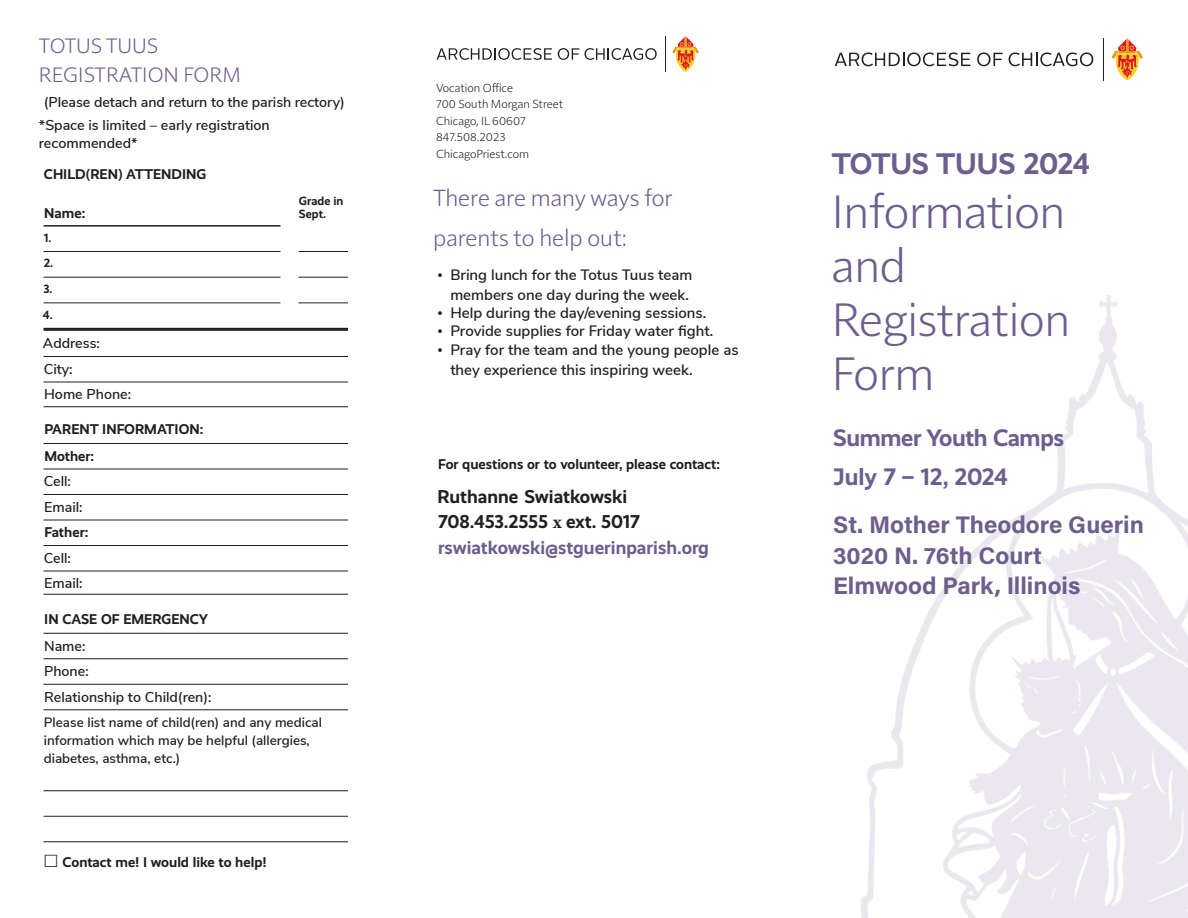
<style>
.page{position:relative;width:1188px;height:918px;background:#fff}
.page>*{position:absolute;margin:0;border:0;box-sizing:border-box;transform-origin:0 0}
.t1{font:300 48px/54px "Solitaire MVB Pro";letter-spacing:-.005em;color:#6e5e8e}
.t2{font:700 30px "Realist";letter-spacing:-.01em;color:#6e5e8e}
.t3{font:700 24px/30.6px "Acumin Pro";color:#6e5e8e}
.t4{font:300 24px/39.5px "Solitaire MVB Pro";color:#6e5e8e}
.t5{font:700 24px/39.3px "Realist";letter-spacing:-.015em;color:#6e5e8e}
.t6{font:300 21.3px/28.5px "Solitaire MVB Pro";color:#6e5e8e}
.t7{font:700 18.75px/25.5px "Realist";letter-spacing:-.005em;color:#231f20}
.t8{font:600 15px/19.5px "Nunito Sans";color:#231f20;text-align:right}
.t9{font:600 14.25px/25.5px "Nunito Sans";color:#231f20}
.t10{font:700 14.25px/27px "Realist";color:#231f20}
.t11{font:600 13.5px/18px "Nunito Sans";color:#231f20}
.t12{font:300 12px/16.5px "Solitaire MVB Pro";color:#231f20}
.t13{font:700 12px/25.5px "Realist";color:#231f20}
.s1{font-family:"Solitaire MVB Pro";font-weight:300;font-size:18px}
.s2{font-family:"Times New Roman";font-weight:400}
.s3{font-family:"Minion Pro"}
.s4{color:#6e5e8e}
</style>
<div class="page">
<hr style="left:665px;top:36px;width:1px;height:36px;background:#231f20">
<svg style="left:437px;top:48px;width:115px;height:12px"></svg>
<svg style="left:558px;top:48px;width:21px;height:12px"></svg>
<svg style="left:585px;top:48px;width:72px;height:12px"></svg>
<svg style="left:672px;top:36px;width:27px;height:36px"></svg>
<hr style="left:44px;top:328px;width:304px;height:3px;background:#231f20">
<hr style="left:44px;top:356px;width:304px;height:1px;background:#231f20">
<hr style="left:44px;top:382px;width:304px;height:1px;background:#231f20">
<hr style="left:44px;top:406px;width:304px;height:1px;background:#231f20">
<hr style="left:44px;top:443px;width:304px;height:1px;background:#231f20">
<hr style="left:44px;top:469px;width:304px;height:1px;background:#231f20">
<hr style="left:44px;top:494px;width:304px;height:1px;background:#231f20">
<hr style="left:44px;top:520px;width:304px;height:1px;background:#231f20">
<hr style="left:44px;top:545px;width:304px;height:1px;background:#231f20">
<hr style="left:44px;top:571px;width:304px;height:1px;background:#231f20">
<hr style="left:44px;top:594px;width:304px;height:1px;background:#231f20">
<hr style="left:44px;top:633px;width:304px;height:1px;background:#231f20">
<hr style="left:44px;top:659px;width:304px;height:1px;background:#231f20">
<hr style="left:44px;top:684px;width:304px;height:1px;background:#231f20">
<hr style="left:44px;top:710px;width:304px;height:1px;background:#231f20">
<hr style="left:44px;top:791px;width:304px;height:1px;background:#231f20">
<hr style="left:44px;top:816px;width:304px;height:1px;background:#231f20">
<hr style="left:44px;top:842px;width:304px;height:1px;background:#231f20">
<hr style="left:44px;top:251px;width:236px;height:1px;background:#231f20">
<hr style="left:298px;top:251px;width:50px;height:1px;background:#231f20">
<hr style="left:44px;top:277px;width:236px;height:1px;background:#231f20">
<hr style="left:298px;top:277px;width:50px;height:1px;background:#231f20">
<hr style="left:44px;top:225px;width:236px;height:2px;background:#231f20">
<hr style="left:44px;top:303px;width:236px;height:1px;background:#231f20">
<hr style="left:298px;top:303px;width:50px;height:1px;background:#231f20">
<img style="left:861px;top:295px;width:327px;height:623px">
<hr style="left:1103px;top:38px;width:1px;height:43px;background:#231f20">
<svg style="left:1111px;top:38px;width:32px;height:43px"></svg>
<svg style="left:835px;top:52px;width:135px;height:14px"></svg>
<svg style="left:977px;top:52px;width:26px;height:14px"></svg>
<svg style="left:1009px;top:52px;width:84px;height:14px"></svg>
<h3 class="t6" style="left:39px;top:30px;width:203px">TOTUS TUUS<br>REGISTRATION FORM</h3>
<p class="t9" style="left:39px;top:90px;width:307px;line-height:22.5px;text-indent:5px">(Please detach and return to the parish rectory) *Space is limited – early registration</p>
<p class="t9" style="left:39px;top:129px;width:100px">recommended*</p>
<p class="t10" style="left:44px;top:161px;width:164px">CHILD(REN) ATTENDING</p>
<p class="t10" style="left:44px;top:200px;width:42px">Name:</p>
<p class="t13" style="left:299px;top:194px;width:46px;line-height:13.5px">Grade in<br>Sept.</p>
<p class="t13" style="left:43px;top:226px;width:12px">1.<br>2.<br>3.<br>4.</p>
<p class="t9" style="left:43px;top:330px;width:90px">Address:<br>City:<br>Home Phone:</p>
<p class="t10" style="left:44px;top:416px;width:160px">PARENT INFORMATION:<br>Mother:</p>
<p class="t9" style="left:44px;top:468px;width:40px">Cell:<br>Email:</p>
<p class="t10" style="left:44px;top:519px;width:45px">Father:</p>
<p class="t9" style="left:44px;top:544px;width:40px">Cell:<br>Email:</p>
<p class="t10" style="left:44px;top:605px;width:165px">IN CASE OF EMERGENCY</p>
<p class="t9" style="left:44px;top:632px;width:169px">Name:<br>Phone:<br>Relationship to Child(ren):</p>
<p class="t11" style="left:44px;top:713px;width:280px">Please list name of child(ren) and any medical information which may be helpful (allergies, diabetes, asthma, etc.)</p>
<p class="t10" style="left:43px;top:848px;width:225px"><span class="s1">□</span> Contact me! I would like to help!</p>
<p class="t12" style="left:436px;top:79px;width:129px">Vocation Office<br>700 South Morgan Street<br>Chicago, IL 60607<br>847.508.2023<br>ChicagoPriest.com</p>
<h3 class="t4" style="left:433px;top:177px;width:241px">There are many ways for parents to help out:</h3>
<p class="t8" style="left:438px;top:264px;width:256px"><span class="s2">•</span> Bring lunch for the Totus Tuus team members one day during the week.</p>
<p class="t8" style="left:438px;top:302px;width:270px"><span class="s2">•</span> Help during the day/evening sessions.</p>
<p class="t8" style="left:438px;top:320px;width:277px"><span class="s2">•</span> Provide supplies for Friday water fight.</p>
<p class="t8" style="left:450px;top:339px;width:290px;text-align:left;text-indent:-13px"><span class="s2">•</span> Pray for the team and the young people as they experience this inspiring week.</p>
<p class="t10" style="left:438px;top:450px;width:283px">For questions or to volunteer, please contact:</p>
<p class="t7" style="left:438px;top:484px;width:273px">Ruthanne Swiatkowski<br>708.453.2555 <span class="s3">x</span> ext. 5017 <span class="s4">rswiatkowski@stguerinparish.org</span></p>
<h2 class="t2" style="left:832px;top:146px;width:260px">TOTUS TUUS 2024</h2>
<h1 class="t1" style="left:832px;top:181px;width:240px">Information and<br>Registration<br>Form</h1>
<h3 class="t5" style="left:833px;top:418px;width:232px">Summer Youth Camps<br>July 7 – 12, 2024</h3>
<h3 class="t3" style="left:833px;top:508px;width:312px">St. Mother Theodore Guerin<br>3020 N. 76th Court<br>Elmwood Park, Illinois</h3>
</div>
